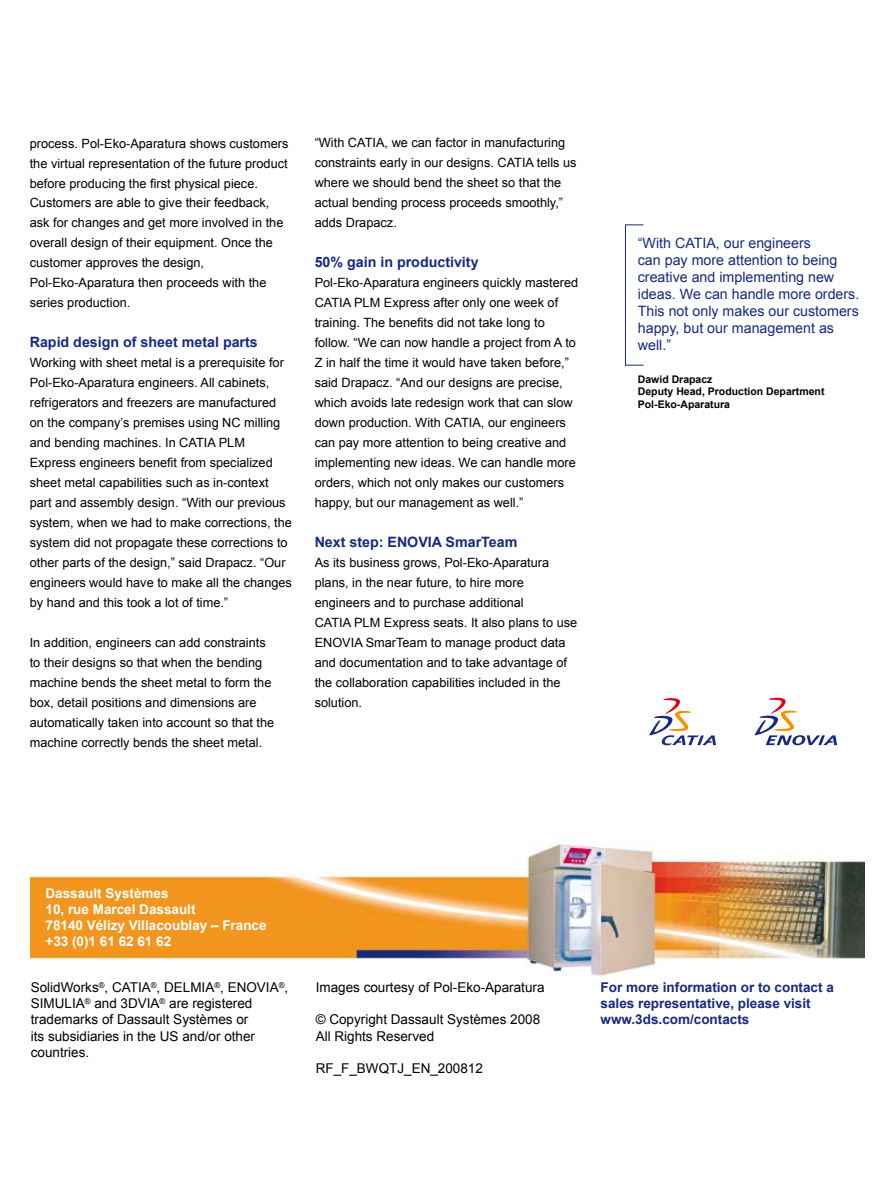
<style>
.page{position:relative;width:893px;height:1188px;background:#fff}
.page>*{position:absolute;margin:0;border:0;box-sizing:border-box;transform-origin:0 0}
.t1{font:14.25px/17.1px "Arial";color:#172983}
.t2{font:700 14.25px "Arial";color:#172983}
.t3{font:13.5px/16.2px "Arial";color:#000}
.t4{font:700 13.5px/16.2px "Arial";color:#172983}
.t5{font:700 13.5px/16.2px "Arial";color:#fff}
.t6{font:12.75px/20px "Arial";color:#000}
.t7{font:700 10.5px/12.6px "Arial";color:#000}
</style>
<div class="page">
<img style="left:31px;top:839px;width:833px;height:137px">
<div style="left:625px;top:225px;width:19px;height:141px;border:1px solid #172983"></div>
<svg style="left:754px;top:698px;width:83px;height:47px"></svg>
<svg style="left:649px;top:698px;width:67px;height:47px"></svg>
<p class="t6" style="left:30px;top:133px;width:260px">process. Pol-Eko-Aparatura shows customers the virtual representation of the future product before producing the first physical piece.<br>Customers are able to give their feedback, ask for changes and get more involved in the overall design of their equipment. Once the customer approves the design, Pol-Eko-Aparatura then proceeds with the series production.</p>
<p class="t2" style="left:30px;top:333px;width:230px">Rapid design of sheet metal parts</p>
<p class="t6" style="left:30px;top:353px;width:264px">Working with sheet metal is a prerequisite for Pol-Eko-Aparatura engineers. All cabinets, refrigerators and freezers are manufactured on the company’s premises using NC milling and bending machines. In CATIA PLM Express engineers benefit from specialized sheet metal capabilities such as in-context part and assembly design. “With our previous system, when we had to make corrections, the system did not propagate these corrections to other parts of the design,” said Drapacz. “Our engineers would have to make all the changes by hand and this took a lot of time.”</p>
<p class="t6" style="left:30px;top:633px;width:246px">In addition, engineers can add constraints to their designs so that when the bending machine bends the sheet metal to form the box, detail positions and dimensions are automatically taken into account so that the machine correctly bends the sheet metal.</p>
<p class="t6" style="left:315px;top:133px;width:263px">“With CATIA, we can factor in manufacturing constraints early in our designs. CATIA tells us where we should bend the sheet so that the actual bending process proceeds smoothly,” adds Drapacz.</p>
<p class="t2" style="left:315px;top:253px;width:165px">50% gain in productivity</p>
<p class="t6" style="left:315px;top:273px;width:265px">Pol-Eko-Aparatura engineers quickly mastered CATIA PLM Express after only one week of training. The benefits did not take long to follow. “We can now handle a project from A to Z in half the time it would have taken before,” said Drapacz. “And our designs are precise, which avoids late redesign work that can slow down production. With CATIA, our engineers can pay more attention to being creative and implementing new ideas. We can handle more orders, which not only makes our customers happy, but our management as well.”</p>
<p class="t2" style="left:315px;top:533px;width:204px">Next step: ENOVIA SmarTeam</p>
<p class="t6" style="left:315px;top:553px;width:264px">As its business grows, Pol-Eko-Aparatura plans, in the near future, to hire more engineers and to purchase additional<br>CATIA PLM Express seats. It also plans to use ENOVIA SmarTeam to manage product data and documentation and to take advantage of the collaboration capabilities included in the solution.</p>
<p class="t1" style="left:638px;top:234px;width:223px">“With CATIA, our engineers<br>can pay more attention to being creative and implementing new ideas. We can handle more orders.<br>This not only makes our customers happy, but our management as well.”</p>
<p class="t7" style="left:638px;top:373px;width:188px">Dawid Drapacz<br>Deputy Head, Production Department<br>Pol-Eko-Aparatura</p>
<p class="t5" style="left:45px;top:885px;width:223px">Dassault Systèmes<br>10, rue Marcel Dassault<br>78140 Vélizy Villacoublay – France +33 (0)1 61 62 61 62</p>
<p class="t3" style="left:31px;top:979px;width:259px">SolidWorks<sup>®</sup>, CATIA<sup>®</sup>, DELMIA<sup>®</sup>, ENOVIA<sup>®</sup>,<br>SIMULIA<sup>®</sup> and 3DVIA<sup>®</sup> are registered trademarks of Dassault Systèmes or<br>its subsidiaries in the US and/or other countries.</p>
<p class="t3" style="left:316px;top:979px;width:230px">Images courtesy of Pol-Eko-Aparatura</p>
<p class="t3" style="left:316px;top:1012px;width:226px">© Copyright Dassault Systèmes 2008<br>All Rights Reserved</p>
<p class="t3" style="left:316px;top:1060px;width:169px">RF_F_BWQTJ_EN_200812</p>
<p class="t4" style="left:601px;top:980px;width:235px">For more information or to contact a sales representative, please visit www.3ds.com/contacts</p>
</div>
